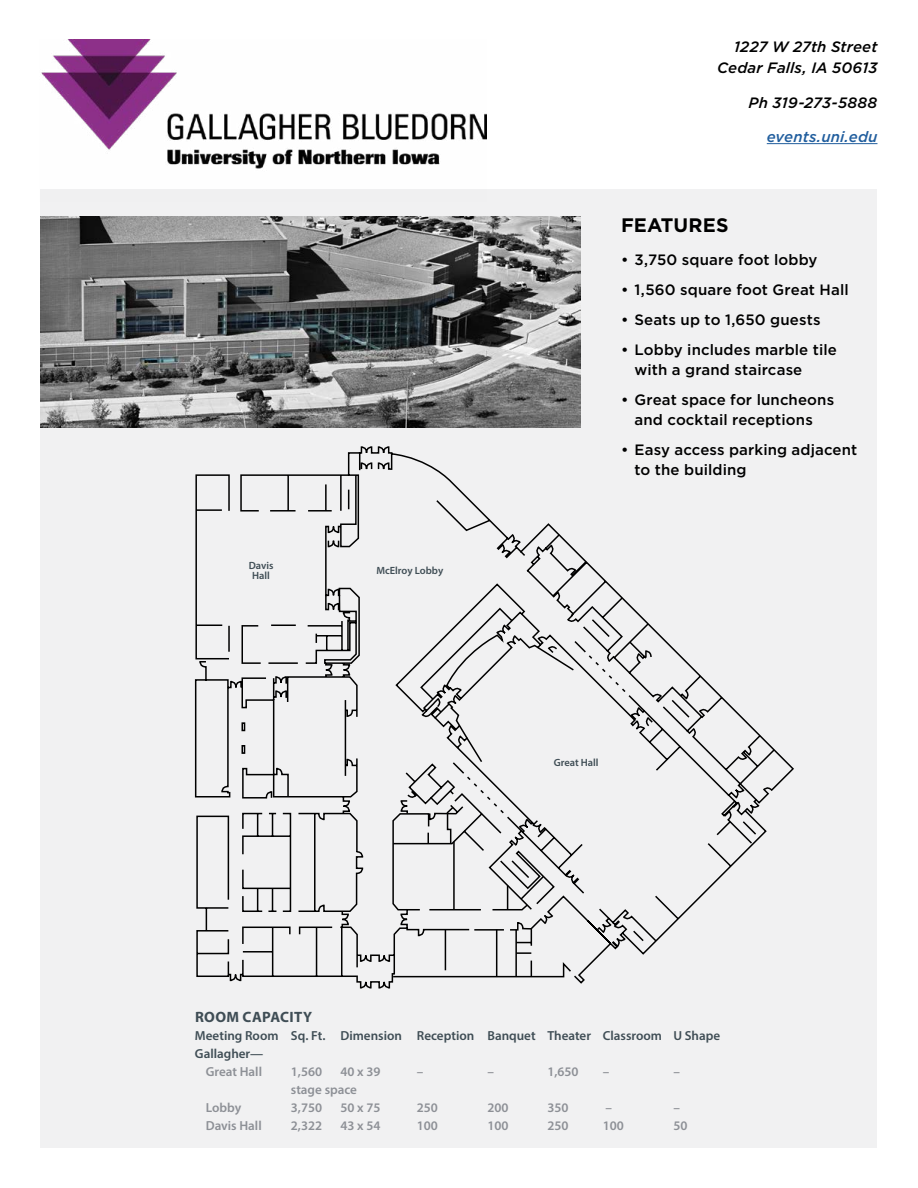
<style>
.page{position:relative;width:918px;height:1188px;background:#fff}
.page>*{position:absolute;margin:0;border:0;box-sizing:border-box;transform-origin:0 0}
.t1{font:700 19.5px "Gotham";letter-spacing:.01em;color:#000}
.t2{font:500 15px/19.5px "Gotham";letter-spacing:.01em;color:#000}
.t3{font:italic 500 15px/21px "Gotham";letter-spacing:.01em;color:#000;text-align:right}
.t4{font:italic 500 15px "Gotham";letter-spacing:.01em;color:#215e9e}
.t5{font:700 15px "Myriad Pro";letter-spacing:.02em;color:#3f4d55}
.t6{font:600 13.2px "Myriad Pro";color:#8d9096}
.t7{font:600 13.2px/18px "Myriad Pro";color:#3f4d55}
.t8{font:600 10.5px/10.5px "Myriad Pro";color:#3f4d55;text-align:center}
</style>
<div class="page">
<div style="left:40px;top:189px;width:838px;height:959px;background:#f1f1f2"></div>
<svg style="left:194px;top:446px;width:600px;height:543px"></svg>
<svg style="left:241px;top:722px;width:332px;height:256px"></svg>
<hr style="left:496px;top:930px;width:1px;height:47px;background:#000">
<hr style="left:515px;top:930px;width:2px;height:47px;background:#000">
<svg style="left:531px;top:961px;width:1px;height:16px"></svg>
<svg style="left:516px;top:929px;width:16px;height:17px"></svg>
<svg style="left:517px;top:952px;width:14px;height:2px"></svg>
<svg style="left:392px;top:805px;width:154px;height:106px"></svg>
<img style="left:40px;top:216px;width:540px;height:212px">
<hr style="left:767px;top:143px;width:110px;height:1px;background:#215e9e">
<img style="left:41px;top:40px;width:446px;height:129px">
<p class="t3" style="left:717px;top:36px;width:162px">1227 W 27th Street<br>Cedar Falls, IA 50613</p>
<p class="t3" style="left:748px;top:92px;width:131px">Ph 319-273-5888</p>
<p class="t4" style="left:767px;top:127px;width:112px">events.uni.edu</p>
<p class="t8" style="left:249px;top:560px;width:26px">Davis<br>Hall</p>
<p class="t8" style="left:376px;top:565px;width:68px">McElroy Lobby</p>
<h1 class="t1" style="left:621px;top:212px;width:109px">FEATURES</h1>
<p class="t2" style="left:621px;top:249px;width:198px">• 3,750 square foot lobby</p>
<p class="t2" style="left:621px;top:280px;width:229px">• 1,560 square foot Great Hall</p>
<p class="t2" style="left:621px;top:310px;width:201px">• Seats up to 1,650 guests</p>
<p class="t2" style="left:634px;top:340px;width:204px;text-indent:-14px">• Lobby includes marble tile with a grand staircase</p>
<p class="t2" style="left:621px;top:390px;width:215px;text-align:center">• Great space for luncheons and cocktail receptions</p>
<p class="t2" style="left:634px;top:440px;width:224px;text-indent:-14px">• Easy access parking adjacent to the building</p>
<p class="t8" style="left:554px;top:757px;width:47px">Great Hall</p>
<p class="t5" style="left:195px;top:1007px;width:119px">ROOM CAPACITY</p>
<p class="t7" style="left:195px;top:1026px;width:527px">Meeting Room Sq. Ft. Dimension Reception Banquet Theater Classroom U Shape<br>Gallagher—</p>
<p class="t6" style="left:206px;top:1063px;width:58px">Great Hall</p>
<p class="t6" style="left:291px;top:1063px;width:33px">1,560</p>
<p class="t6" style="left:340px;top:1063px;width:42px">40 x 39</p>
<p class="t6" style="left:417px;top:1063px;width:8px">–</p>
<p class="t6" style="left:487px;top:1063px;width:8px">–</p>
<p class="t6" style="left:547px;top:1063px;width:33px">1,650</p>
<p class="t6" style="left:603px;top:1063px;width:8px">–</p>
<p class="t6" style="left:673px;top:1063px;width:8px">–</p>
<p class="t6" style="left:291px;top:1081px;width:68px">stage space</p>
<p class="t6" style="left:206px;top:1099px;width:37px">Lobby</p>
<p class="t6" style="left:291px;top:1099px;width:33px">3,750</p>
<p class="t6" style="left:340px;top:1099px;width:42px">50 x 75</p>
<p class="t6" style="left:417px;top:1099px;width:23px">250</p>
<p class="t6" style="left:487px;top:1099px;width:23px">200</p>
<p class="t6" style="left:547px;top:1099px;width:23px">350</p>
<p class="t6" style="left:606px;top:1099px;width:8px">–</p>
<p class="t6" style="left:673px;top:1099px;width:8px">–</p>
<p class="t6" style="left:206px;top:1117px;width:57px">Davis Hall</p>
<p class="t6" style="left:291px;top:1117px;width:33px">2,322</p>
<p class="t6" style="left:340px;top:1117px;width:42px">43 x 54</p>
<p class="t6" style="left:417px;top:1117px;width:23px">100</p>
<p class="t6" style="left:487px;top:1117px;width:23px">100</p>
<p class="t6" style="left:547px;top:1117px;width:23px">250</p>
<p class="t6" style="left:603px;top:1117px;width:23px">100</p>
<p class="t6" style="left:673px;top:1117px;width:16px">50</p>
</div>
